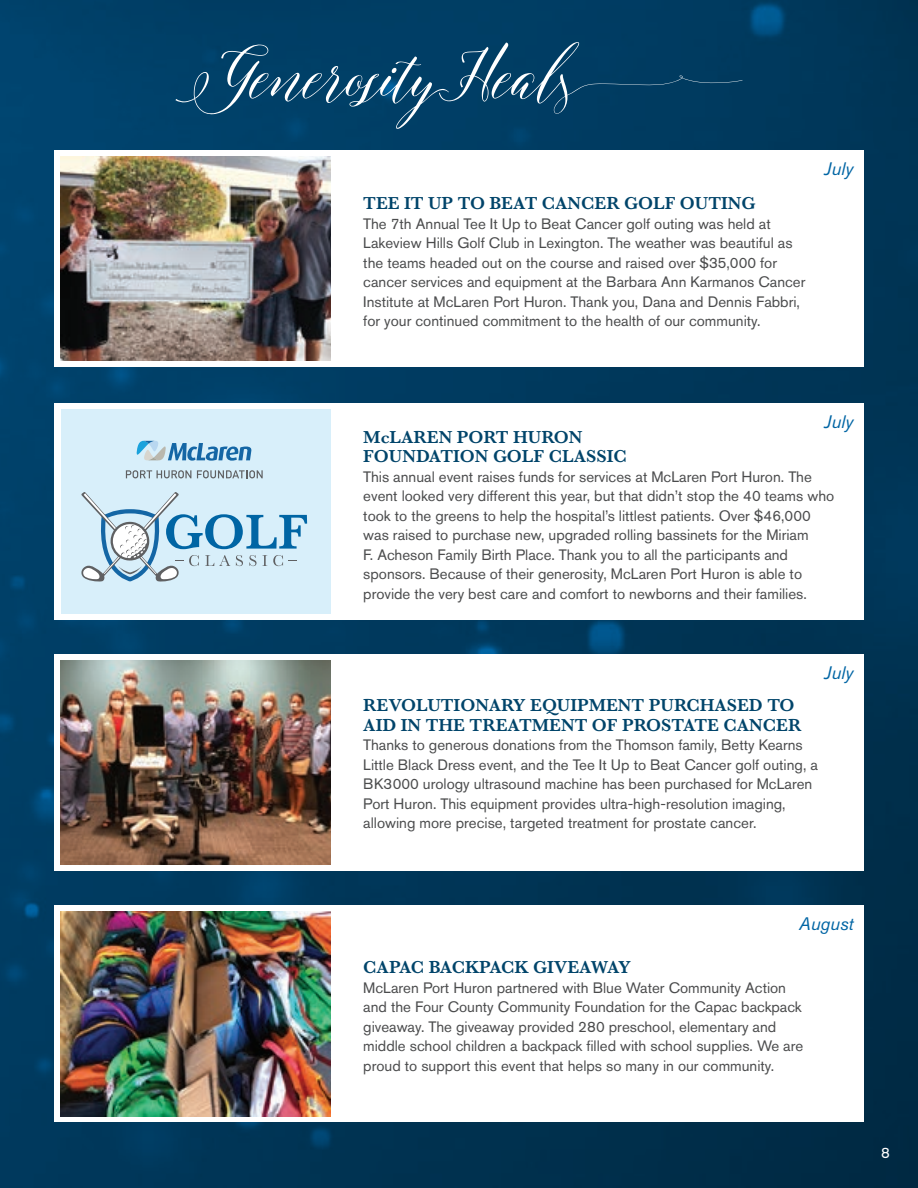
<style>
.page{position:relative;width:918px;height:1188px;background:#fff}
.page>*{position:absolute;margin:0;border:0;box-sizing:border-box;transform-origin:0 0}
.t1{font:600 18px/19.5px "Baskerville";color:#00446a}
.t2{font:italic 18px "Akzidenz Grotesk Std";color:#0065a4}
.t3{font:15px/19.5px "Akzidenz Grotesk Std";color:#4b4c4d}
.t4{font:15px "Akzidenz Grotesk Std";color:#fff}
</style>
<div class="page">
<div style="left:0;top:0;width:918px;height:1188px;background:linear-gradient(to right,#004068,#003150)"></div>
<div style="left:54px;top:403px;width:810px;height:217px;background:#fff"></div>
<div style="left:54px;top:150px;width:810px;height:217px;background:#fff"></div>
<div style="left:54px;top:654px;width:810px;height:217px;background:#fff"></div>
<div style="left:54px;top:905px;width:810px;height:217px;background:#fff"></div>
<div style="left:61px;top:409px;width:269px;height:205px;background:#d8effa"></div>
<svg style="left:136px;top:441px;width:116px;height:20px"></svg>
<svg style="left:126px;top:470px;width:65px;height:8px"></svg>
<svg style="left:197px;top:470px;width:66px;height:8px"></svg>
<svg style="left:81px;top:492px;width:226px;height:90px"></svg>
<img style="left:61px;top:156px;width:269px;height:204px">
<img style="left:61px;top:661px;width:269px;height:204px">
<img style="left:61px;top:912px;width:269px;height:204px">
<svg style="left:175px;top:42px;width:568px;height:87px;background:#104a6e"></svg>
<p class="t1" style="left:363px;top:194px;width:394px">TEE IT UP TO BEAT CANCER GOLF OUTING</p>
<p class="t3" style="left:363px;top:214px;width:444px">The 7th Annual Tee It Up to Beat Cancer golf outing was held at Lakeview Hills Golf Club in Lexington. The weather was beautiful as the teams headed out on the course and raised over $35,000 for cancer services and equipment at the Barbara Ann Karmanos Cancer Institute at McLaren Port Huron. Thank you, Dana and Dennis Fabbri, for your continued commitment to the health of our community.</p>
<p class="t2" style="left:824px;top:158px;width:31px">July</p>
<p class="t2" style="left:824px;top:411px;width:31px">July</p>
<p class="t1" style="left:363px;top:427px;width:265px">McLAREN PORT HURON<br>FOUNDATION GOLF CLASSIC</p>
<p class="t3" style="left:363px;top:467px;width:472px">This annual event raises funds for services at McLaren Port Huron. The event looked very different this year, but that didn’t stop the 40 teams who took to the greens to help the hospital’s littlest patients. Over $46,000 was raised to purchase new, upgraded rolling bassinets for the Miriam<br>F. Acheson Family Birth Place. Thank you to all the participants and sponsors. Because of their generosity, McLaren Port Huron is able to provide the very best care and comfort to newborns and their families.</p>
<p class="t2" style="left:824px;top:662px;width:31px">July</p>
<p class="t1" style="left:363px;top:696px;width:440px">REVOLUTIONARY EQUIPMENT PURCHASED TO<br>AID IN THE TREATMENT OF PROSTATE CANCER</p>
<p class="t3" style="left:363px;top:735px;width:456px">Thanks to generous donations from the Thomson family, Betty Kearns Little Black Dress event, and the Tee It Up to Beat Cancer golf outing, a BK3000 urology ultrasound machine has been purchased for McLaren Port Huron. This equipment provides ultra-high-resolution imaging, allowing more precise, targeted treatment for prostate cancer.</p>
<p class="t2" style="left:799px;top:913px;width:56px">August</p>
<p class="t1" style="left:363px;top:957px;width:269px">CAPAC BACKPACK GIVEAWAY</p>
<p class="t3" style="left:363px;top:978px;width:442px">McLaren Port Huron partnered with Blue Water Community Action and the Four County Community Foundation for the Capac backpack giveaway. The giveaway provided 280 preschool, elementary and middle school children a backpack filled with school supplies. We are proud to support this event that helps so many in our community.</p>
<p class="t4" style="left:881px;top:1144px;width:10px">8</p>
</div>
